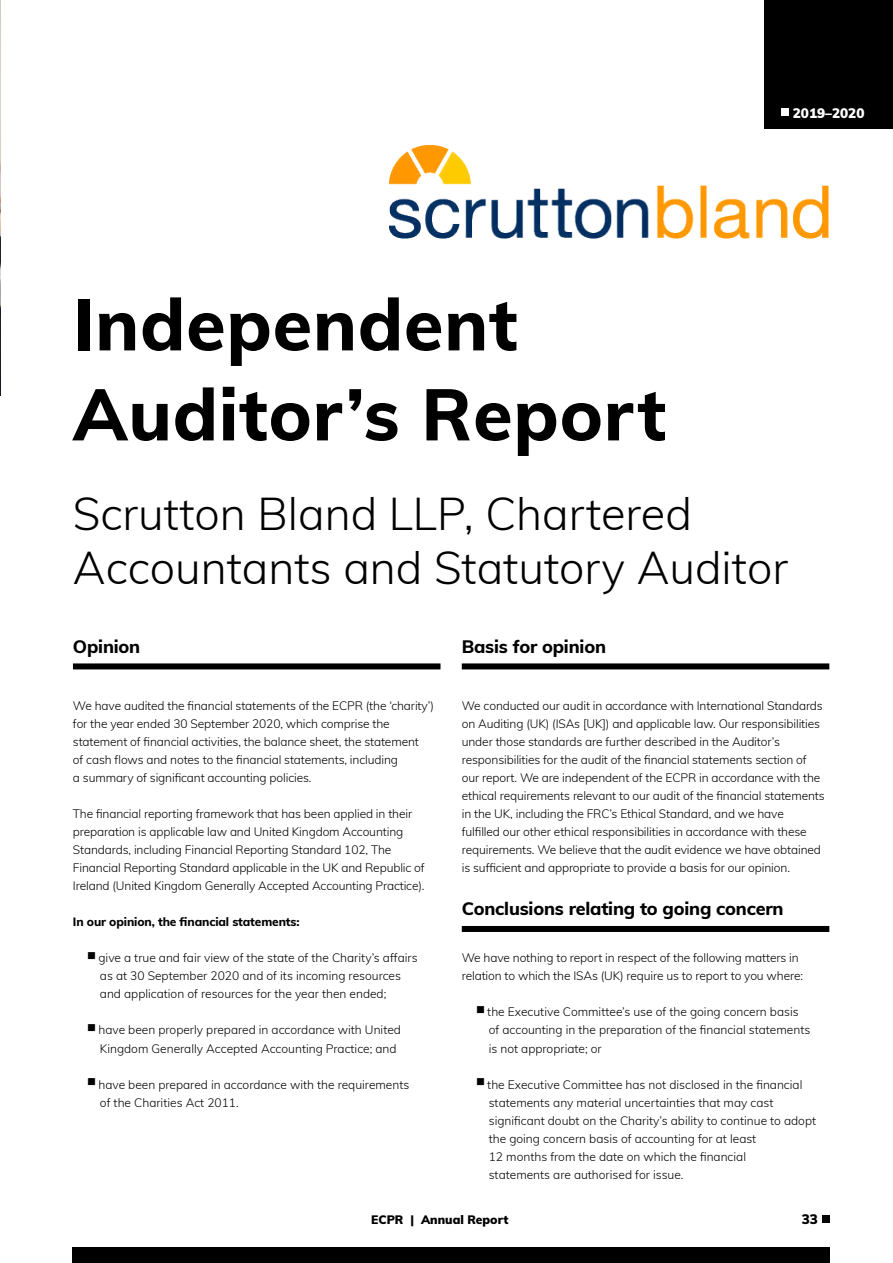
<style>
.page{position:relative;width:893px;height:1263px;background:#fff}
.page>*{position:absolute;margin:0;border:0;box-sizing:border-box;transform-origin:0 0}
.t1{font:800 72px/90px "Muli";letter-spacing:.01em;color:#000}
.t2{font:300 45px/54px "Muli";color:#000}
.t3{font:800 18px "Muli";letter-spacing:-.01em;color:#000}
.t4{font:900 13.5px "Muli";color:#fff}
.t5{font:900 13.5px "Muli";color:#000}
.t6{font:300 12px/18px "Muli";letter-spacing:-.01em;color:#000}
.t7{font:800 12px "Muli";letter-spacing:-.01em;color:#000}
.t8{font:900 12px "Muli";color:#000}
</style>
<div class="page">
<div style="left:72px;top:1247px;width:757px;height:16px;background:#000"></div>
<div style="left:822px;top:1215px;width:7px;height:7px;background:#000"></div>
<div style="left:764px;top:0;width:129px;height:129px;background:#000"></div>
<div style="left:781px;top:108px;width:8px;height:7px;background:#fff"></div>
<img style="left:0;top:0;width:1px;height:395px">
<div style="left:73px;top:663px;width:367px;height:6px;background:#000"></div>
<div style="left:462px;top:663px;width:367px;height:6px;background:#000"></div>
<div style="left:462px;top:926px;width:367px;height:6px;background:#000"></div>
<img style="left:389px;top:145px;width:439px;height:94px">
<h1 class="t1" style="left:73px;top:276px;width:595px">Independent<br>Auditor’s Report</h1>
<p class="t4" style="left:793px;top:103px;width:73px">2019–2020</p>
<h2 class="t2" style="left:73px;top:485px;width:717px">Scrutton Bland LLP, Chartered<br>Accountants and Statutory Auditor</h2>
<h3 class="t3" style="left:73px;top:633px;width:69px">Opinion</h3>
<p class="t6" style="left:73px;top:696px;width:363px">We have audited the financial statements of the ECPR (the ‘charity’) for the year ended 30 September 2020, which comprise the statement of financial activities, the balance sheet, the statement<br>of cash flows and notes to the financial statements, including<br>a summary of significant accounting policies.</p>
<p class="t6" style="left:73px;top:804px;width:353px">The financial reporting framework that has been applied in their preparation is applicable law and United Kingdom Accounting Standards, including Financial Reporting Standard 102, The Financial Reporting Standard applicable in the UK and Republic of Ireland (United Kingdom Generally Accepted Accounting Practice).</p>
<p class="t7" style="left:73px;top:913px;width:228px">In our opinion, the financial statements:</p>
<p class="t6" style="left:98px;top:948px;width:321px">give a true and fair view of the state of the Charity’s affairs as at 30 September 2020 and of its incoming resources and application of resources for the year then ended;</p>
<p class="t6" style="left:98px;top:1020px;width:304px">have been properly prepared in accordance with United<br>Kingdom Generally Accepted Accounting Practice; and</p>
<p class="t6" style="left:98px;top:1074px;width:312px">have been prepared in accordance with the requirements of the Charities Act 2011.</p>
<h3 class="t3" style="left:462px;top:633px;width:146px">Basis for opinion</h3>
<p class="t6" style="left:462px;top:696px;width:364px">We conducted our audit in accordance with International Standards on Auditing (UK) (ISAs [UK]) and applicable law. Our responsibilities under those standards are further described in the Auditor’s responsibilities for the audit of the financial statements section of our report. We are independent of the ECPR in accordance with the ethical requirements relevant to our audit of the financial statements in the UK, including the FRC’s Ethical Standard, and we have fulfilled our other ethical responsibilities in accordance with these requirements. We believe that the audit evidence we have obtained is sufficient and appropriate to provide a basis for our opinion.</p>
<h3 class="t3" style="left:462px;top:896px;width:323px">Conclusions relating to going concern</h3>
<p class="t6" style="left:462px;top:948px;width:343px">We have nothing to report in respect of the following matters in relation to which the ISAs (UK) require us to report to you where:</p>
<p class="t6" style="left:487px;top:1002px;width:324px">the Executive Committee’s use of the going concern basis of accounting in the preparation of the financial statements is not appropriate; or</p>
<p class="t6" style="left:487px;top:1074px;width:330px">the Executive Committee has not disclosed in the financial statements any material uncertainties that may cast significant doubt on the Charity’s ability to continue to adopt the going concern basis of accounting for at least<br>12 months from the date on which the financial<br>statements are authorised for issue.</p>
<p class="t8" style="left:371px;top:1211px;width:139px">ECPR | Annual Report</p>
<p class="t5" style="left:802px;top:1210px;width:18px">33</p>
</div>
